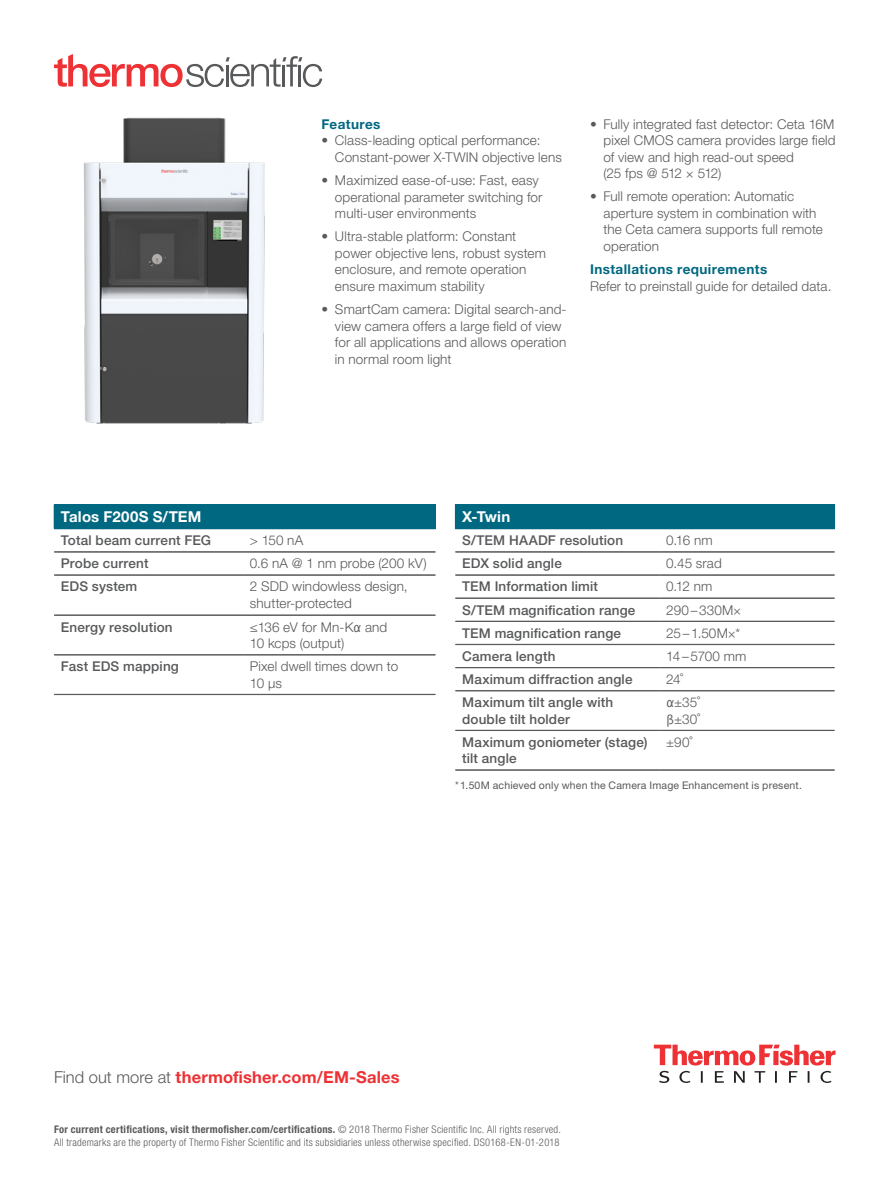
<style>
.page{position:relative;width:891px;height:1188px;background:#fff}
.page>*{position:absolute;margin:0;border:0;box-sizing:border-box;transform-origin:0 0}
.t1{font:700 16.5px "Helvetica Neue LT Pro";letter-spacing:.01em;color:#ee3134}
.t2{font:700 15px "Helvetica Neue LT Pro";letter-spacing:.015em;color:#fff}
.t3{font:300 13.5px/16.5px "Helvetica Neue LT Pro";letter-spacing:.01em;color:#58595b}
.t4{font:500 13.5px/16.5px "Helvetica Neue LT Pro";letter-spacing:.015em;color:#58595b}
.t5{font:700 13.5px "Helvetica Neue LT Pro";letter-spacing:.03em;color:#006880}
.t6{font:300 condensed 10.5px/13.5px "Helvetica Neue LT Pro";letter-spacing:.025em;color:#58595b}
.t7{font:10.5px "Helvetica Neue LT Pro";letter-spacing:.02em;color:#58595b}
.s1{font-family:"Andale Mono";font-weight:400}
.s2{font-weight:300;color:#58595b}
.s3{font-weight:700}
</style>
<div class="page">
<div style="left:455px;top:505px;width:380px;height:24px;background:#006880"></div>
<hr style="left:660px;top:690px;width:175px;height:1px;background:#58595b">
<hr style="left:660px;top:691px;width:175px;height:1px;background:#58595b">
<hr style="left:455px;top:730px;width:205px;height:1px;background:#58595b">
<hr style="left:660px;top:730px;width:175px;height:1px;background:#58595b">
<hr style="left:455px;top:690px;width:205px;height:1px;background:#58595b">
<hr style="left:455px;top:691px;width:205px;height:1px;background:#58595b">
<hr style="left:660px;top:552px;width:175px;height:1px;background:#58595b">
<hr style="left:660px;top:575px;width:175px;height:1px;background:#58595b">
<hr style="left:660px;top:598px;width:175px;height:1px;background:#58595b">
<hr style="left:660px;top:621px;width:175px;height:1px;background:#58595b">
<hr style="left:660px;top:644px;width:175px;height:1px;background:#58595b">
<hr style="left:660px;top:667px;width:175px;height:1px;background:#58595b">
<hr style="left:455px;top:552px;width:205px;height:1px;background:#58595b">
<hr style="left:455px;top:575px;width:205px;height:1px;background:#58595b">
<hr style="left:455px;top:598px;width:205px;height:1px;background:#58595b">
<hr style="left:455px;top:621px;width:205px;height:1px;background:#58595b">
<hr style="left:455px;top:644px;width:205px;height:1px;background:#58595b">
<hr style="left:455px;top:667px;width:205px;height:1px;background:#58595b">
<hr style="left:455px;top:504px;width:205px;height:1px;background:#006880">
<hr style="left:660px;top:504px;width:175px;height:1px;background:#006880">
<hr style="left:455px;top:529px;width:205px;height:1px;background:#006880">
<hr style="left:660px;top:529px;width:175px;height:1px;background:#006880">
<hr style="left:455px;top:770px;width:205px;height:1px;background:#58595b">
<hr style="left:660px;top:770px;width:175px;height:1px;background:#58595b">
<svg style="left:654px;top:1045px;width:182px;height:38px"></svg>
<div style="left:54px;top:505px;width:381px;height:24px;background:#006880"></div>
<hr style="left:243px;top:615px;width:192px;height:1px;background:#58595b">
<hr style="left:54px;top:654px;width:189px;height:1px;background:#58595b">
<hr style="left:54px;top:655px;width:189px;height:1px;background:#58595b">
<hr style="left:243px;top:654px;width:192px;height:1px;background:#58595b">
<hr style="left:243px;top:655px;width:192px;height:1px;background:#58595b">
<hr style="left:54px;top:615px;width:189px;height:1px;background:#58595b">
<hr style="left:243px;top:552px;width:192px;height:1px;background:#58595b">
<hr style="left:243px;top:575px;width:192px;height:1px;background:#58595b">
<hr style="left:54px;top:552px;width:189px;height:1px;background:#58595b">
<hr style="left:54px;top:575px;width:189px;height:1px;background:#58595b">
<hr style="left:54px;top:504px;width:189px;height:1px;background:#006880">
<hr style="left:243px;top:504px;width:193px;height:1px;background:#006880">
<svg style="left:435px;top:505px;width:1px;height:24px"></svg>
<hr style="left:54px;top:529px;width:189px;height:1px;background:#006880">
<hr style="left:243px;top:529px;width:193px;height:1px;background:#006880">
<hr style="left:54px;top:694px;width:189px;height:1px;background:#58595b">
<hr style="left:243px;top:694px;width:192px;height:1px;background:#58595b">
<img style="left:83px;top:117px;width:182px;height:307px">
<svg style="left:54px;top:54px;width:268px;height:33px"></svg>
<p class="t5" style="left:321px;top:116px;width:60px">Features</p>
<p class="t3" style="left:335px;top:132px;width:228px;text-indent:-14px">• Class-leading optical performance:<br>Constant-power X-TWIN objective lens</p>
<p class="t3" style="left:335px;top:172px;width:209px;text-indent:-14px">• Maximized ease-of-use: Fast, easy operational parameter switching for multi-user environments</p>
<p class="t3" style="left:335px;top:228px;width:213px;text-indent:-14px">• Ultra-stable platform: Constant power objective lens, robust system enclosure, and remote operation ensure maximum stability</p>
<p class="t3" style="left:335px;top:301px;width:233px;text-indent:-14px">• SmartCam camera: Digital search-and&shy;view camera offers a large field of view for all applications and allows operation in normal room light</p>
<p class="t3" style="left:604px;top:115px;width:234px;text-indent:-14px">• Fully integrated fast detector: Ceta 16M pixel CMOS camera provides large field of view and high read-out speed<br>(25 fps @ 512 × 512)</p>
<p class="t3" style="left:604px;top:188px;width:221px;text-indent:-14px">• Full remote operation: Automatic aperture system in combination with the Ceta camera supports full remote operation</p>
<p class="t5" style="left:590px;top:261px;width:179px">Installations requirements</p>
<p class="t3" style="left:590px;top:277px;width:243px">Refer to preinstall guide for detailed data.</p>
<p class="t2" style="left:61px;top:507px;width:142px">Talos F200S S/TEM</p>
<p class="t4" style="left:61px;top:532px;width:152px">Total beam current FEG</p>
<p class="t3" style="left:250px;top:532px;width:55px">&gt; 150 nA</p>
<p class="t4" style="left:61px;top:555px;width:89px">Probe current</p>
<p class="t3" style="left:250px;top:555px;width:178px">0.6 nA @ 1 nm probe (200 kV)</p>
<p class="t4" style="left:61px;top:578px;width:78px">EDS system</p>
<p class="t3" style="left:250px;top:578px;width:159px">2 SDD windowless design, shutter-protected</p>
<p class="t4" style="left:61px;top:618px;width:113px">Energy resolution</p>
<p class="t3" style="left:250px;top:618px;width:139px">≤136 eV for Mn-K<span class="s1">α</span> and<br>10 kcps (output)</p>
<p class="t4" style="left:61px;top:658px;width:120px">Fast EDS mapping</p>
<p class="t3" style="left:250px;top:658px;width:150px">Pixel dwell times down to<br>10 μs</p>
<p class="t2" style="left:462px;top:507px;width:50px">X-Twin</p>
<p class="t4" style="left:462px;top:532px;width:162px">S/TEM HAADF resolution</p>
<p class="t3" style="left:666px;top:532px;width:48px">0.16 nm</p>
<p class="t4" style="left:462px;top:555px;width:101px">EDX solid angle</p>
<p class="t3" style="left:666px;top:555px;width:57px">0.45 srad</p>
<p class="t4" style="left:462px;top:578px;width:137px">TEM Information limit</p>
<p class="t3" style="left:666px;top:578px;width:48px">0.12 nm</p>
<p class="t4" style="left:462px;top:601px;width:175px">S/TEM magnification range</p>
<p class="t3" style="left:666px;top:601px;width:77px">290–330M×</p>
<p class="t4" style="left:462px;top:624px;width:160px">TEM magnification range</p>
<p class="t3" style="left:666px;top:624px;width:75px">25–1.50M×*</p>
<p class="t4" style="left:462px;top:648px;width:95px">Camera length</p>
<p class="t3" style="left:666px;top:648px;width:82px">14–5700 mm</p>
<p class="t4" style="left:462px;top:671px;width:172px">Maximum diffraction angle</p>
<p class="t3" style="left:666px;top:671px;width:18px">24˚</p>
<p class="t4" style="left:462px;top:694px;width:153px">Maximum tilt angle with double tilt holder</p>
<p class="t3" style="left:666px;top:694px;width:35px"><span class="s1">α</span>±35˚ <span class="s1">β</span>±30˚</p>
<p class="t4" style="left:462px;top:734px;width:187px">Maximum goniometer (stage) tilt angle</p>
<p class="t3" style="left:666px;top:733px;width:28px">±90˚</p>
<p class="t7" style="left:455px;top:779px;width:348px">*1.50M achieved only when the Camera Image Enhancement is present.</p>
<p class="t1" style="left:54px;top:1067px;width:347px"><span class="s2">Find out more at</span> thermofisher.com/EM-Sales</p>
<p class="t6" style="left:54px;top:1122px;width:508px"><span class="s3">For current certifications, visit thermofisher.com/certifications.</span> © 2018 Thermo Fisher Scientific Inc. All rights reserved.<br>All trademarks are the property of Thermo Fisher Scientific and its subsidiaries unless otherwise specified. DS0168-EN-01-2018</p>
</div>
